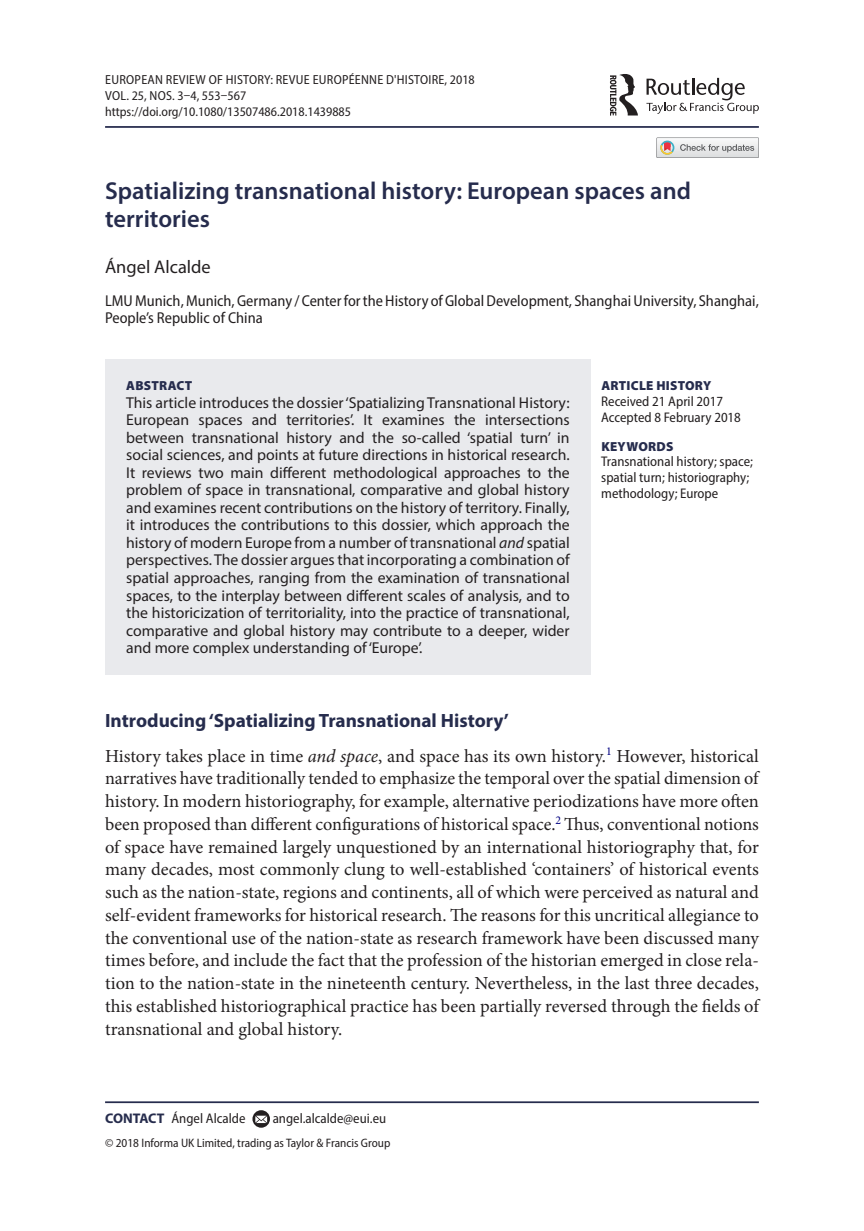
<style>
.page{position:relative;width:864px;height:1231px;background:#fff}
.page>*{position:absolute;margin:0;border:0;box-sizing:border-box;transform-origin:0 0}
.t1{font:600 24.5px/28px "Myriad Pro";color:#262c4d}
.t2{font:700 19.25px "Myriad Pro";color:#262c4d}
.t3{font:18.38px/22.8px "Minion Pro";color:#231f20;text-align:justify}
.t4{font:18.38px "Myriad Pro";color:#231f20}
.t5{font:15.75px/17.5px "Myriad Pro";color:#231f20;text-align:justify}
.t6{font:semi-condensed 15.75px/17.5px "Myriad Pro";color:#231f20}
.t7{font:semi-condensed 14px/15.8px "Myriad Pro";color:#231f20}
.t8{font:semi-condensed 13.12px/15.8px "Myriad Pro";color:#231f20}
.t9{font:900 13.12px "Myriad Pro";letter-spacing:.02em;color:#262c4d}
.t10{font:semi-condensed 12.25px "Myriad Pro";color:#231f20}
.s1{font-style:italic}
.s2{font-weight:700;font-stretch:normal;color:#262c4d}
</style>
<div class="page">
<hr style="left:105px;top:126px;width:653px;height:2px;background:#262c4d">
<div style="left:105px;top:359px;width:485px;height:315px;background:#e9eaed"></div>
<hr style="left:105px;top:1101px;width:653px;height:1px;background:#262c4d">
<svg style="left:252px;top:1110px;width:18px;height:17px"></svg>
<svg style="left:255px;top:1115px;width:12px;height:7px"></svg>
<svg style="left:646px;top:78px;width:112px;height:36px"></svg>
<svg style="left:609px;top:74px;width:28px;height:42px"></svg>
<svg style="left:656px;top:137px;width:102px;height:21px"></svg>
<p class="t8" style="left:105px;top:72px;width:371px">European Review of History: Revue européenne d'histoire, 2018<br>VO L. 25, NOS. 3–4, 553–567 https://doi.org/10.1080/13507486.2018.1439885</p>
<h1 class="t1" style="left:105px;top:177px;width:587px">Spatializing transnational history: European spaces and territories</h1>
<p class="t4" style="left:105px;top:256px;width:107px">Ángel Alcalde</p>
<p class="t6" style="left:105px;top:291px;width:655px">LMU Munich, Munich, Germany / Center for the History of Global Development, Shanghai University, Shanghai,<br>People’s Republic of China</p>
<p class="t9" style="left:126px;top:377px;width:68px">ABSTRACT</p>
<p class="t5" style="left:126px;top:393px;width:445px">This article introduces the dossier ‘Spatializing Transnational History:<br>European spaces and territories’. It examines the intersections between transnational history and the so-called ‘spatial turn’ in social sciences, and points at future directions in historical research.<br>It reviews two main different methodological approaches to the problem of space in transnational, comparative and global history and examines recent contributions on the history of territory. Finally, it introduces the contributions to this dossier, which approach the history of modern Europe from a number of transnational <span class="s1">and</span> spatial perspectives. The dossier argues that incorporating a combination of spatial approaches, ranging from the examination of transnational spaces, to the interplay between different scales of analysis, and to the historicization of territoriality, into the practice of transnational, comparative and global history may contribute to a deeper, wider and more complex understanding of ‘Europe’.</p>
<p class="t9" style="left:601px;top:377px;width:111px">ARTICLE HISTORY</p>
<p class="t7" style="left:601px;top:393px;width:141px">Received 21 April 2017<br>Accepted 8 February 2018</p>
<p class="t9" style="left:601px;top:437px;width:74px">KEYWORDS</p>
<p class="t7" style="left:601px;top:453px;width:153px">Transnational history; space; spatial turn; historiography; methodology; Europe</p>
<p class="t2" style="left:105px;top:708px;width:405px">Introducing ‘Spatializing Transnational History’</p>
<p class="t3" style="left:105px;top:744px;width:655px">History takes place in time <span class="s1">and space</span>, and space has its own history.<sup>1</sup> However, historical narratives have traditionally tended to emphasize the temporal over the spatial dimension of history. In modern historiography, for example, alternative periodizations have more often been proposed than different configurations of historical space.<sup>2</sup> Thus, conventional notions of space have remained largely unquestioned by an international historiography that, for many decades, most commonly clung to well-established ‘containers’ of historical events such as the nation-state, regions and continents, all of which were perceived as natural and self-evident frameworks for historical research. The reasons for this uncritical allegiance to the conventional use of the nation-state as research framework have been discussed many times before, and include the fact that the profession of the historian emerged in close rela&shy;tion to the nation-state in the nineteenth century. Nevertheless, in the last three decades, this established historiographical practice has been partially reversed through the fields of transnational and global history.</p>
<p class="t7" style="left:105px;top:1110px;width:142px"><span class="s2">CONTACT</span> Ángel Alcalde</p>
<p class="t7" style="left:272px;top:1110px;width:115px">angel.alcalde@eui.eu</p>
<p class="t10" style="left:105px;top:1135px;width:286px">© 2018 Informa UK Limited, trading as Taylor &amp; Francis Group</p>
</div>
